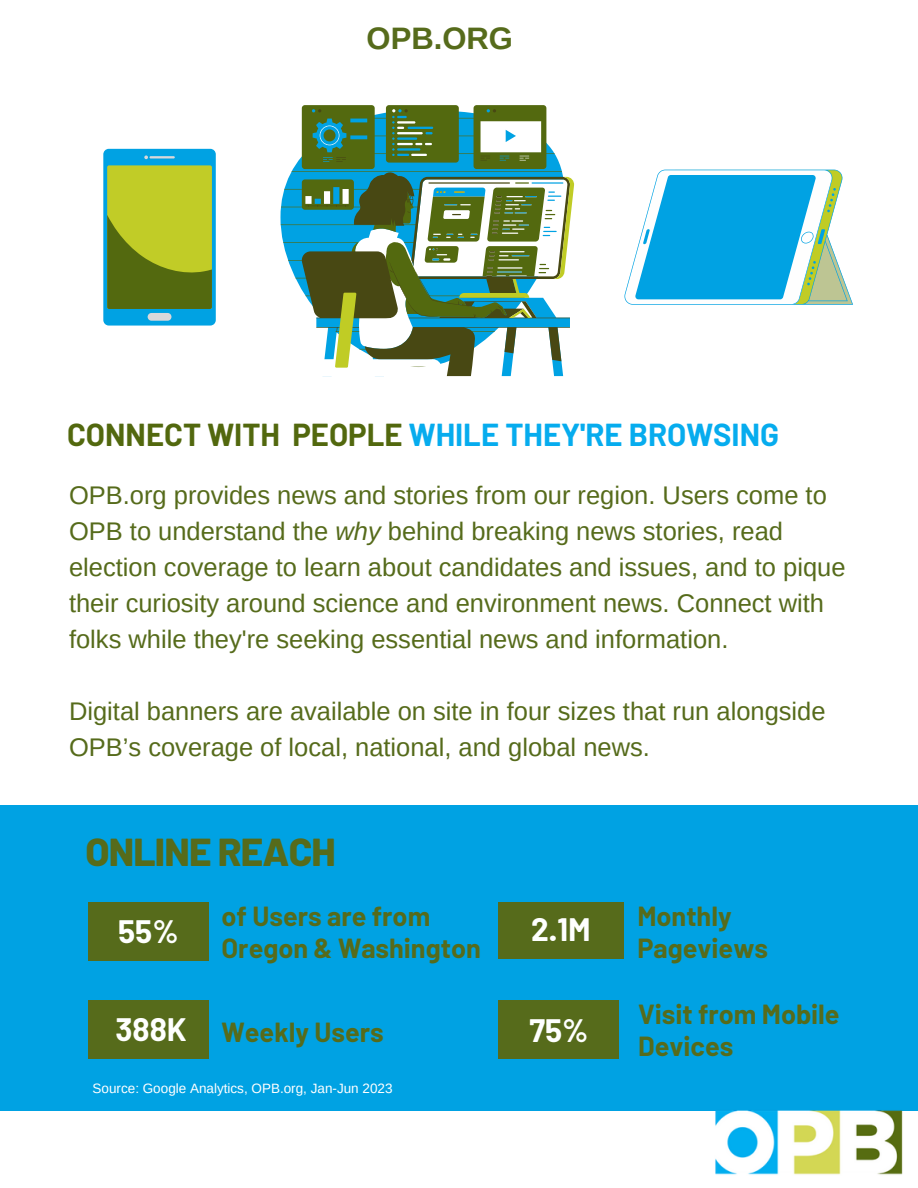
<style>
.page{position:relative;width:918px;height:1188px;background:#fff}
.page>*{position:absolute;margin:0;border:0;box-sizing:border-box;transform-origin:0 0}
.t1{font:800 38.85px "Barlow";letter-spacing:-.02em;color:#566b1b}
.t2{font:700 31.65px "Barlow";color:#fefffe}
.t3{font:700 31.05px "Barlow";color:#06acee}
.t4{font:700 31.05px "Arimo";color:#566b1b}
.t5{font:700 27px/31.5px "Barlow";color:#566b1b}
.t6{font:25.5px/36px "Arimo";color:#566b1b}
.t7{font:13.5px "Arimo";color:#fff}
.s1{color:#52680e}
.s2{font-style:italic}
</style>
<div class="page">
<div style="left:0;top:805px;width:918px;height:306px;background:#00a2e3"></div>
<div style="left:88px;top:903px;width:121px;height:58px;background:#566b1b"></div>
<div style="left:498px;top:903px;width:126px;height:56px;background:#566b1b"></div>
<div style="left:88px;top:1000px;width:121px;height:58px;background:#566b1b"></div>
<div style="left:498px;top:1001px;width:121px;height:58px;background:#566b1b"></div>
<svg style="left:624px;top:170px;width:229px;height:135px"></svg>
<div style="left:103px;top:149px;width:113px;height:176px;background:#00a2e3;border-radius:5px"></div>
<div style="left:107px;top:165px;width:105px;height:144px;background:#c1cc27;border-radius:2px"></div>
<div style="left:148px;top:313px;width:23px;height:8px;background:#dad8da;border-radius:4px"></div>
<svg style="left:144px;top:155px;width:4px;height:4px"></svg>
<hr style="left:150px;top:156px;width:25px;height:2px;background:#dad8da">
<svg style="left:107px;top:215px;width:105px;height:94px"></svg>
<svg style="left:281px;top:105px;width:266px;height:185px"></svg>
<svg style="left:302px;top:109px;width:266px;height:267px"></svg>
<svg style="left:335px;top:177px;width:239px;height:191px"></svg>
<img style="left:715px;top:1110px;width:188px;height:65px">
<h4 class="t4" style="left:367px;top:21px;width:148px">OPB.ORG</h4>
<h4 class="t3" style="left:67px;top:415px;width:713px"><span class="s1">CONNECT WITH PEOPLE</span> WHILE THEY'RE BROWSING</h4>
<p class="t6" style="left:69px;top:478px;width:778px">OPB.org provides news and stories from our region. Users come to OPB to understand the <span class="s2">why</span> behind breaking news stories, read election coverage to learn about candidates and issues, and to pique their curiosity around science and environment news. Connect with folks while they're seeking essential news and information.</p>
<h2 class="t6" style="left:69px;top:694px;width:758px">Digital banners are available on site in four sizes that run alongside<br>OPB’s coverage of local, national, and global news.</h2>
<h3 class="t1" style="left:85px;top:827px;width:252px">ONLINE REACH</h3>
<h1 class="t2" style="left:118px;top:912px;width:62px">55%</h1>
<h2 class="t5" style="left:222px;top:900px;width:261px">of Users are from<br>Oregon &amp; Washington</h2>
<h3 class="t2" style="left:531px;top:910px;width:61px">2.1M</h3>
<h2 class="t5" style="left:637px;top:900px;width:132px">Monthly<br>Pageviews</h2>
<h3 class="t2" style="left:115px;top:1010px;width:73px">388K</h3>
<h2 class="t5" style="left:222px;top:1015px;width:164px">Weekly Users</h2>
<h2 class="t7" style="left:93px;top:1081px;width:301px">Source: Google Analytics, OPB.org, Jan-Jun 2023</h2>
<h2 class="t2" style="left:529px;top:1010px;width:60px">75%</h2>
<p class="t5" style="left:638px;top:998px;width:203px">Visit from Mobile<br>Devices</p>
</div>
